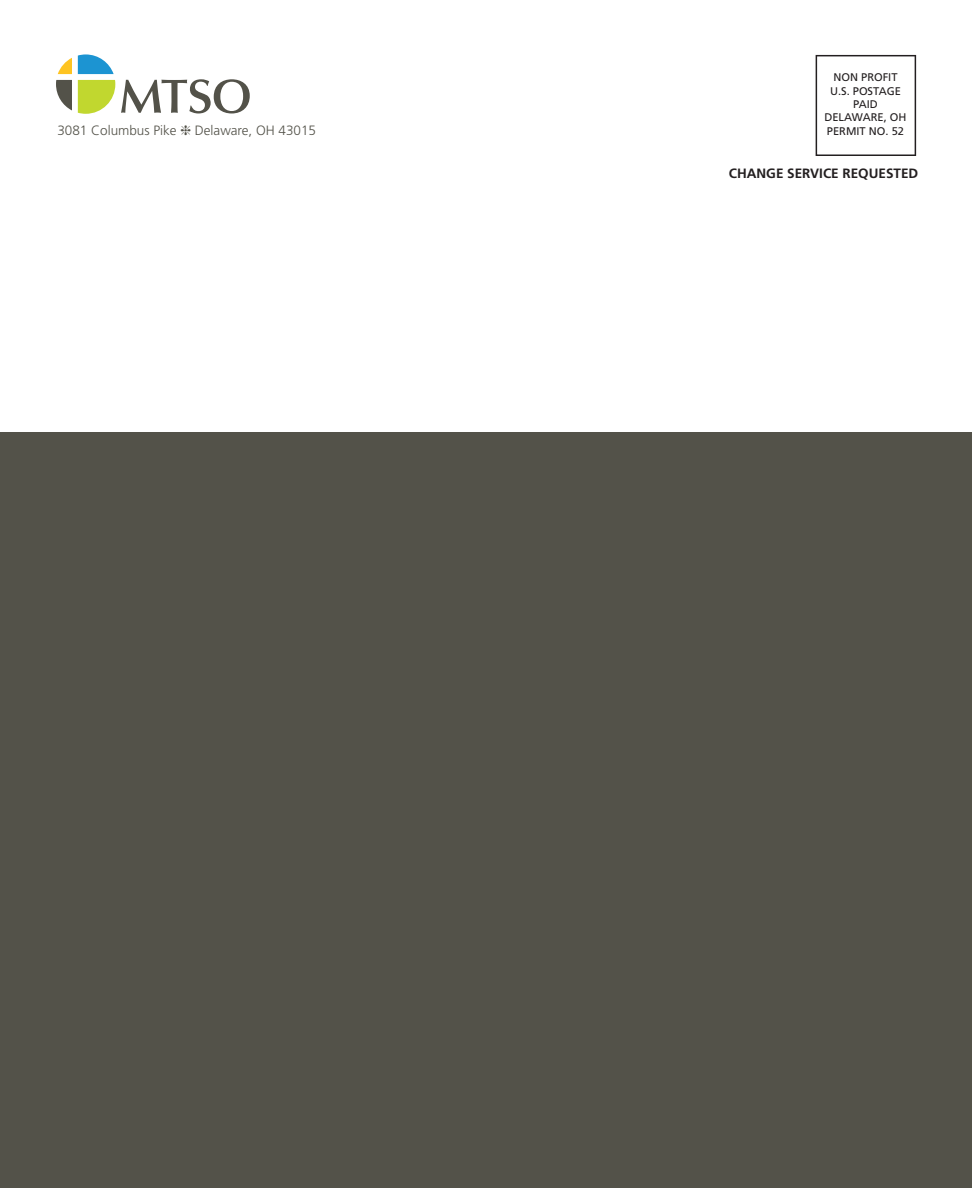
<style>
.page{position:relative;width:972px;height:1188px;background:#fff}
.page>*{position:absolute;margin:0;border:0;box-sizing:border-box;transform-origin:0 0}
.t1{font:300 13.5px "Frutiger";color:#535249}
.t2{font:700 13.5px "Frutiger";color:#231f20}
.t3{font:11.4px "Optima LT Std";letter-spacing:.005em;color:#535249}
.t4{font:11.1px/13.4px "Frutiger";color:#231f20;text-align:center}
</style>
<div class="page">
<svg style="left:121px;top:79px;width:129px;height:34px"></svg>
<svg style="left:78px;top:54px;width:36px;height:20px"></svg>
<svg style="left:58px;top:58px;width:14px;height:16px"></svg>
<svg style="left:78px;top:80px;width:37px;height:34px"></svg>
<svg style="left:56px;top:80px;width:16px;height:30px"></svg>
<svg style="left:816px;top:55px;width:100px;height:101px"></svg>
<div style="left:0;top:432px;width:972px;height:756px;background:#535249"></div>
<p class="t3" style="left:56px;top:120px;width:196px">Methodist Theological School in Ohio</p>
<p class="t1" style="left:57px;top:123px;width:121px">3081 Columbus Pike</p>
<p class="t1" style="left:195px;top:123px;width:123px">Delaware, OH 43015</p>
<p class="t4" style="left:824px;top:71px;width:84px">NON PROFIT<br>U.S. POSTAGE<br>PAID<br>DELAWARE, OH<br>PERMIT NO. 52</p>
<p class="t2" style="left:729px;top:165px;width:191px">CHANGE SERVICE REQUESTED</p>
</div>
